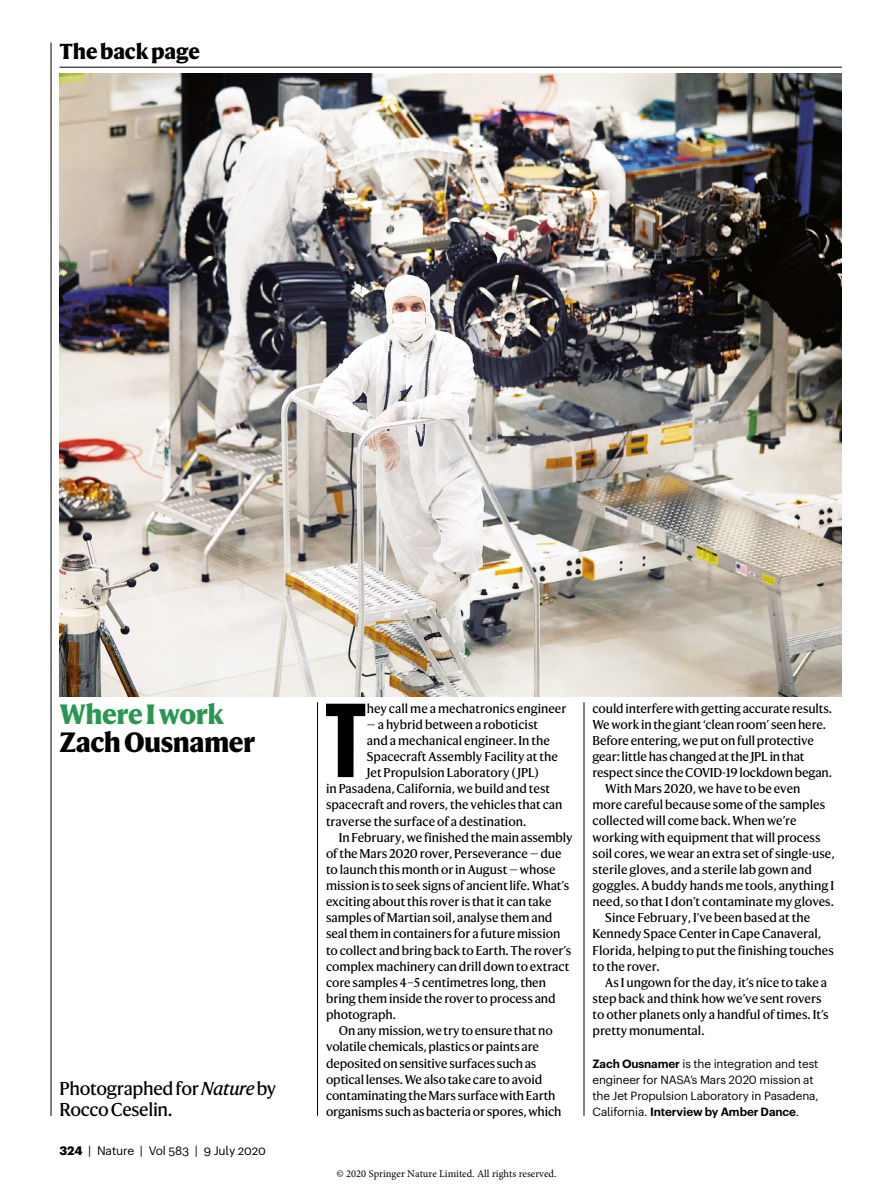
<style>
.page{position:relative;width:893px;height:1187px;background:#fff}
.page>*{position:absolute;margin:0;border:0;box-sizing:border-box;transform-origin:0 0}
.t1{font:700 102.6px "Graphik X Cond";color:#000}
.t2{font:800 27px "Harding";letter-spacing:-.02em;color:#000}
.t3{font:800 27px "Harding";letter-spacing:-.02em;color:#299751}
.t4{font:800 21px "Harding";letter-spacing:-.01em;color:#000}
.t5{font:18px/21px "Harding Text";letter-spacing:-.02em;color:#000}
.t6{font:12.3px "Harding Text";letter-spacing:-.005em;color:#000}
.t7{font:12px "Graphik Naturel";letter-spacing:-.01em;color:#000}
.t8{font:11.7px/16px "Graphik Naturel";letter-spacing:-.01em;color:#000}
.t9{font:10.5px "Minion Pro";color:#000}
.s1{font-style:italic}
.s2{font-weight:700}
.s3{font-weight:600}
</style>
<div class="page">
<img style="left:60px;top:73px;width:782px;height:623px">
<hr style="left:51px;top:43px;width:1px;height:1072px;background:#000">
<hr style="left:60px;top:67px;width:782px;height:1px;background:#000">
<hr style="left:317px;top:702px;width:1px;height:413px;background:#000">
<hr style="left:584px;top:702px;width:1px;height:413px;background:#000">
<h3 class="t4" style="left:60px;top:39px;width:142px">The back page</h3>
<h2 class="t3" style="left:60px;top:697px;width:166px">Where I work</h2>
<h2 class="t2" style="left:60px;top:725px;width:197px">Zach Ousnamer</h2>
<h3 class="t5" style="left:60px;top:1077px;width:218px">Photographed for <span class="s1">Nature</span> by<br>Rocco Ceselin.</h3>
<p class="t7" style="left:60px;top:1141px;width:208px"><span class="s2">324</span> | Nature | Vol 583 | 9 July 2020</p>
<h1 class="t1" style="left:324px;top:667px;width:44px">T</h1>
<p class="t6" style="left:367px;top:700px;width:201px">hey call me a mechatronics engineer</p>
<p class="t6" style="left:367px;top:716px;width:173px">— a hybrid between a roboticist</p>
<p class="t6" style="left:367px;top:733px;width:185px">and a mechanical engineer. In the</p>
<p class="t6" style="left:367px;top:749px;width:193px">Spacecraft Assembly Facility at the</p>
<p class="t6" style="left:367px;top:765px;width:174px">Jet Propulsion Laboratory ( JPL)</p>
<p class="t6" style="left:326px;top:781px;width:226px">in Pasadena, California, we build and test</p>
<p class="t6" style="left:326px;top:797px;width:238px">spacecraft and rovers, the vehicles that can</p>
<p class="t6" style="left:326px;top:813px;width:202px">traverse the surface of a destination.</p>
<p class="t6" style="left:339px;top:829px;width:235px">In February, we finished the main assembly</p>
<p class="t6" style="left:326px;top:845px;width:237px">of the Mars 2020 rover, Perseverance — due</p>
<p class="t6" style="left:326px;top:862px;width:231px">to launch this month or in August — whose</p>
<p class="t6" style="left:326px;top:878px;width:245px">mission is to seek signs of ancient life. What’s</p>
<p class="t6" style="left:326px;top:894px;width:227px">exciting about this rover is that it can take</p>
<p class="t6" style="left:326px;top:910px;width:228px">samples of Martian soil, analyse them and</p>
<p class="t6" style="left:326px;top:926px;width:236px">seal them in containers for a future mission</p>
<p class="t6" style="left:326px;top:942px;width:247px">to collect and bring back to Earth. The rover’s</p>
<p class="t6" style="left:326px;top:958px;width:245px">complex machinery can drill down to extract</p>
<p class="t6" style="left:326px;top:974px;width:221px">core samples 4–5 centimetres long, then</p>
<p class="t6" style="left:326px;top:991px;width:231px">bring them inside the rover to process and</p>
<p class="t6" style="left:326px;top:1007px;width:72px">photograph.</p>
<p class="t6" style="left:339px;top:1023px;width:215px">On any mission, we try to ensure that no</p>
<p class="t6" style="left:326px;top:1039px;width:215px">volatile chemicals, plastics or paints are</p>
<p class="t6" style="left:326px;top:1055px;width:212px">deposited on sensitive surfaces such as</p>
<p class="t6" style="left:326px;top:1071px;width:218px">optical lenses. We also take care to avoid</p>
<p class="t6" style="left:326px;top:1087px;width:231px">contaminating the Mars surface with Earth</p>
<p class="t6" style="left:326px;top:1103px;width:237px">organisms such as bacteria or spores, which</p>
<p class="t9" style="left:336px;top:1166px;width:222px">© 2020 Springer Nature Limited. All rights reserved.</p>
<p class="t6" style="left:592px;top:700px;width:241px">could interfere with getting accurate results.</p>
<p class="t6" style="left:592px;top:716px;width:235px">We work in the giant ‘clean room’ seen here.</p>
<p class="t6" style="left:592px;top:733px;width:223px">Before entering, we put on full protective</p>
<p class="t6" style="left:592px;top:749px;width:213px">gear: little has changed at the JPL in that</p>
<p class="t6" style="left:592px;top:765px;width:241px">respect since the COVID-19 lockdown began.</p>
<p class="t6" style="left:605px;top:781px;width:197px">With Mars 2020, we have to be even</p>
<p class="t6" style="left:592px;top:797px;width:234px">more careful because some of the samples</p>
<p class="t6" style="left:592px;top:813px;width:206px">collected will come back. When we’re</p>
<p class="t6" style="left:592px;top:829px;width:230px">working with equipment that will process</p>
<p class="t6" style="left:592px;top:845px;width:244px">soil cores, we wear an extra set of single-use,</p>
<p class="t6" style="left:592px;top:862px;width:221px">sterile gloves, and a sterile lab gown and</p>
<p class="t6" style="left:592px;top:878px;width:243px">goggles. A buddy hands me tools, anything I</p>
<p class="t6" style="left:592px;top:894px;width:243px">need, so that I don’t contaminate my gloves.</p>
<p class="t6" style="left:605px;top:910px;width:207px">Since February, I’ve been based at the</p>
<p class="t6" style="left:592px;top:926px;width:230px">Kennedy Space Center in Cape Canaveral,</p>
<p class="t6" style="left:592px;top:942px;width:243px">Florida, helping to put the finishing touches</p>
<p class="t6" style="left:592px;top:958px;width:69px">to the rover.</p>
<p class="t6" style="left:605px;top:974px;width:223px">As I ungown for the day, it’s nice to take a</p>
<p class="t6" style="left:592px;top:991px;width:231px">step back and think how we’ve sent rovers</p>
<p class="t6" style="left:592px;top:1007px;width:238px">to other planets only a handful of times. It’s</p>
<p class="t6" style="left:592px;top:1023px;width:114px">pretty monumental.</p>
<p class="t8" style="left:592px;top:1054px;width:228px"><span class="s3">Zach Ousnamer</span> is the integration and test engineer for NASA’s Mars 2020 mission at the Jet Propulsion Laboratory in Pasadena, California. <span class="s3">Interview by Amber Dance</span>.</p>
</div>
